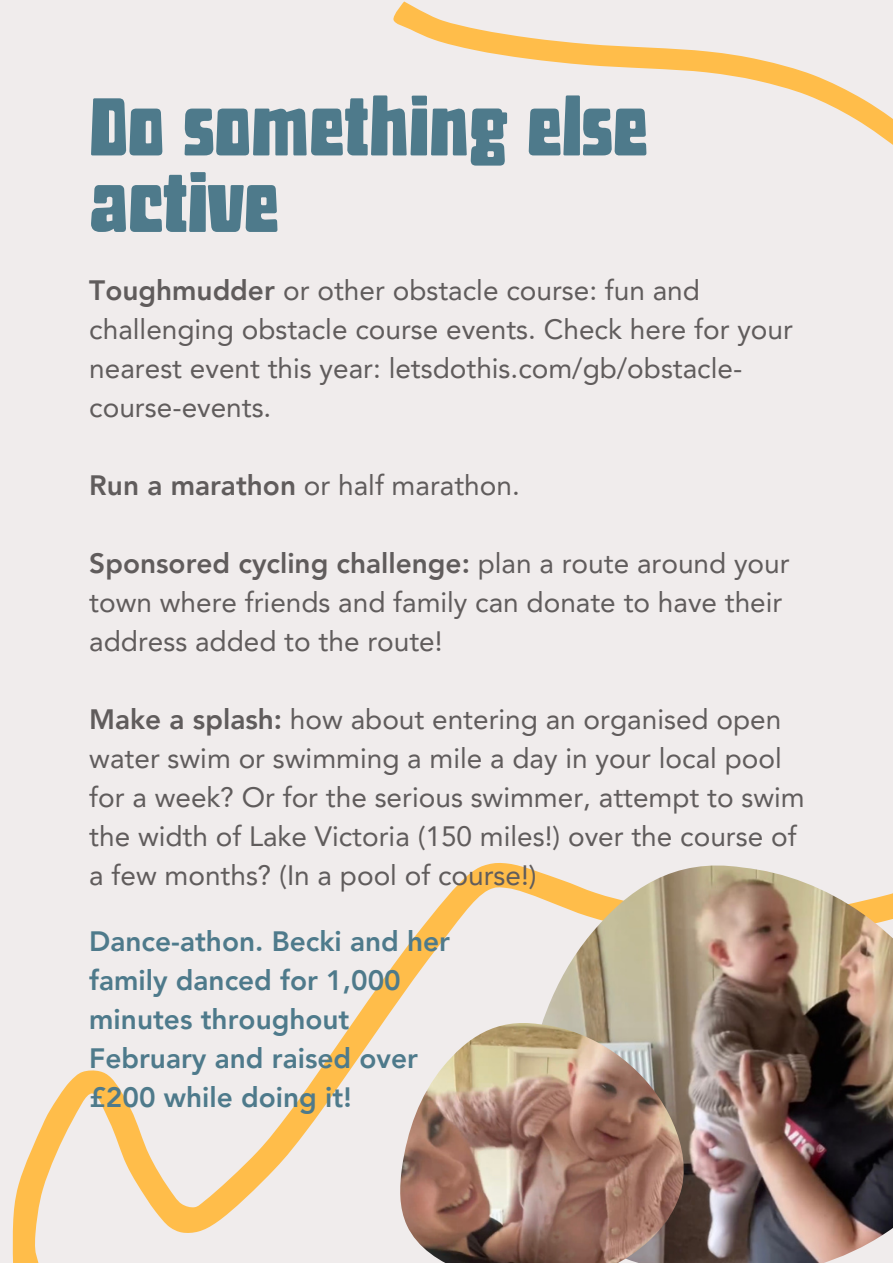
<style>
.page{position:relative;width:893px;height:1263px;background:#fff}
.page>*{position:absolute;margin:0;border:0;box-sizing:border-box;transform-origin:0 0}
.t1{font:80px/76.4px "Muralista";color:#4e7a8b}
.t2{font:28px/39px "Avenir LT Pro";color:#605c5c}
.t3{font:800 28px/39px "Avenir LT Pro";color:#4e7a8b}
.s1{font-weight:800}
</style>
<div class="page">
<div style="left:0;top:0;width:892px;height:1263px;background:#f0ecec"></div>
<svg style="left:12px;top:863px;width:510px;height:400px"></svg>
<img style="left:522px;top:865px;width:370px;height:398px">
<img style="left:400px;top:1023px;width:283px;height:240px">
<svg style="left:393px;top:2px;width:499px;height:142px"></svg>
<p class="t1" style="left:89px;top:97px;width:559px">Do something else active</p>
<p class="t2" style="left:89px;top:274px;width:705px"><span class="s1">Toughmudder</span> or other obstacle course: fun and challenging obstacle course events. Check here for your nearest event this year: letsdothis.com/gb/obstacle&shy;course-events.</p>
<p class="t2" style="left:89px;top:469px;width:432px"><span class="s1">Run a marathon</span> or half marathon.</p>
<p class="t2" style="left:89px;top:547px;width:701px"><span class="s1">Sponsored cycling challenge:</span> plan a route around your town where friends and family can donate to have their address added to the route!</p>
<p class="t2" style="left:89px;top:703px;width:717px"><span class="s1">Make a splash:</span> how about entering an organised open water swim or swimming a mile a day in your local pool for a week? Or for the serious swimmer, attempt to swim the width of Lake Victoria (150 miles!) over the course of a few months? (In a pool of course!)</p>
<p class="t3" style="left:89px;top:924px;width:362px">Dance-athon. Becki and her family danced for 1,000 minutes throughout<br>February and raised over £200 while doing it!</p>
</div>
